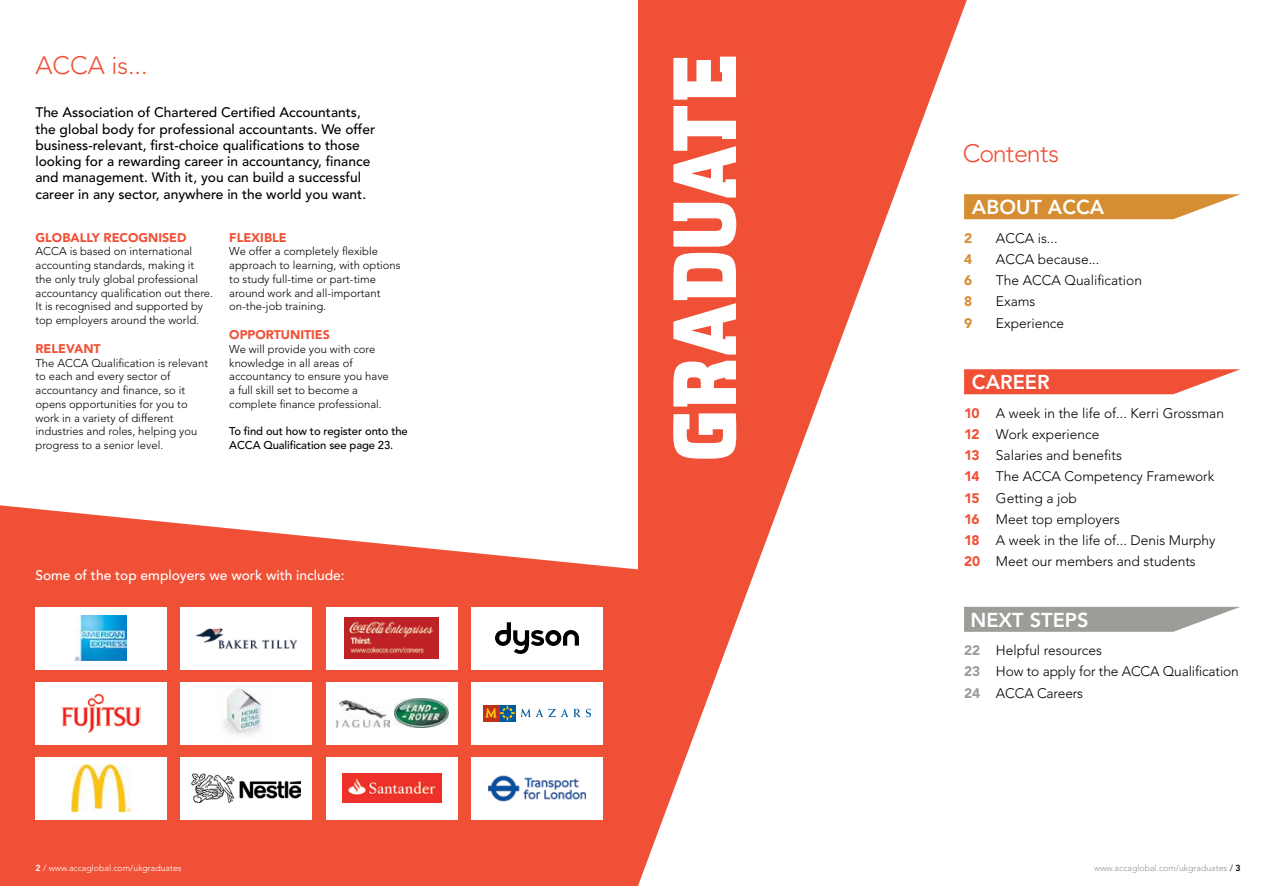
<style>
.page{position:relative;width:1276px;height:886px;background:#fff}
.page>*{position:absolute;margin:0;border:0;box-sizing:border-box;transform-origin:0 0}
.t1{font:85px "Aquarius CG No 8";letter-spacing:-.045em;color:#fff}
.t2{font:300 25px "Avenir LT";color:#f05136}
.t3{font:300 25px "Avenir LT";letter-spacing:-.03em;color:#f05136}
.t4{font:800 20px "Avenir LT";color:#fff}
.t5{font:300 13.75px/21.2px "Avenir LT";color:#000}
.t6{font:500 13.75px/16.2px "Avenir LT";color:#000}
.t7{font:500 13.75px "Avenir LT";color:#fff}
.t8{font:900 13.75px "Avenir LT";color:#d68e32}
.t9{font:900 12.5px "Avenir LT";color:#f05136}
.t10{font:300 11.25px/13.8px "Avenir LT";color:#000}
.t11{font:500 11.25px/13.8px "Avenir LT";letter-spacing:-.01em;color:#000}
.t12{font:300 8.75px "Avenir LT";color:#939598}
.t13{font:300 8.75px "Avenir LT";color:#fff}
.s1{font-weight:800}
.s2{font-weight:900;color:#f05136}
.s3{font-weight:900;color:#9c9d98}
.s4{color:#000}
.s5{font-weight:800;color:#000}
</style>
<div class="page">
<svg style="left:0;top:505px;width:638px;height:381px;background:#f26c55"></svg>
<svg style="left:967px;top:607px;width:273px;height:25px;background:#a8a9a5"></svg>
<svg style="left:967px;top:369px;width:273px;height:25px;background:#f1674f"></svg>
<svg style="left:967px;top:194px;width:273px;height:25px;background:#db9c4c"></svg>
<svg style="left:638px;top:0;width:329px;height:886px"></svg>
<div style="left:35px;top:607px;width:132px;height:62px;background:#fff"></div>
<div style="left:181px;top:607px;width:131px;height:62px;background:#fff"></div>
<div style="left:326px;top:607px;width:131px;height:62px;background:#fff"></div>
<div style="left:471px;top:682px;width:131px;height:62px;background:#fff"></div>
<div style="left:483px;top:705px;width:16px;height:16px;background:#c0311a"></div>
<svg style="left:586px;top:709px;width:5px;height:8px"></svg>
<svg style="left:486px;top:705px;width:29px;height:16px"></svg>
<div style="left:503px;top:709px;width:8px;height:8px;background:#005a9c;border-radius:50%"></div>
<svg style="left:521px;top:709px;width:59px;height:8px"></svg>
<img style="left:76px;top:616px;width:50px;height:44px">
<img style="left:196px;top:628px;width:101px;height:20px">
<div style="left:35px;top:682px;width:132px;height:62px;background:#fff"></div>
<img style="left:62px;top:693px;width:79px;height:40px">
<div style="left:181px;top:682px;width:131px;height:62px;background:#fff"></div>
<img style="left:223px;top:688px;width:40px;height:47px">
<div style="left:326px;top:682px;width:131px;height:62px;background:#fff"></div>
<div style="left:35px;top:757px;width:132px;height:62px;background:#fff"></div>
<img style="left:72px;top:765px;width:58px;height:46px">
<div style="left:181px;top:757px;width:131px;height:62px;background:#fff"></div>
<img style="left:192px;top:773px;width:109px;height:29px">
<div style="left:326px;top:757px;width:131px;height:62px;background:#fff"></div>
<img style="left:342px;top:773px;width:99px;height:29px">
<div style="left:471px;top:757px;width:131px;height:62px;background:#fff"></div>
<img style="left:488px;top:775px;width:98px;height:26px">
<img style="left:344px;top:618px;width:95px;height:40px">
<div style="left:471px;top:607px;width:131px;height:62px;background:#fff"></div>
<svg style="left:495px;top:622px;width:84px;height:32px"></svg>
<img style="left:394px;top:698px;width:54px;height:30px">
<img style="left:335px;top:700px;width:55px;height:28px">
<h2 class="t2" style="left:35px;top:51px;width:114px">ACCA is...</h2>
<p class="t6" style="left:35px;top:105px;width:341px">The Association of Chartered Certified Accountants, the global body for professional accountants. We offer business-relevant, first-choice qualifications to those looking for a rewarding career in accountancy, finance and management. With it, you can build a successful career in any sector, anywhere in the world you want.</p>
<p class="t9" style="left:35px;top:230px;width:153px">GLOBALLY RECOGNISED</p>
<p class="t10" style="left:35px;top:245px;width:179px">ACCA is based on international accounting standards, making it the only truly global professional accountancy qualification out there.<br>It is recognised and supported by top employers around the world.</p>
<p class="t9" style="left:35px;top:341px;width:67px">RELEVANT</p>
<p class="t10" style="left:35px;top:356px;width:174px">The ACCA Qualification is relevant to each and every sector of accountancy and finance, so it opens opportunities for you to work in a variety of different industries and roles, helping you progress to a senior level.</p>
<p class="t9" style="left:229px;top:230px;width:59px">FLEXIBLE</p>
<p class="t10" style="left:229px;top:245px;width:173px">We offer a completely flexible approach to learning, with options to study full-time or part-time around work and all-important on-the-job training.</p>
<p class="t9" style="left:229px;top:327px;width:102px">OPPORTUNITIES</p>
<p class="t10" style="left:229px;top:342px;width:161px">We will provide you with core knowledge in all areas of accountancy to ensure you have a full skill set to become a complete finance professional.</p>
<p class="t11" style="left:229px;top:425px;width:180px">To find out how to register onto the<br>ACCA Qualification see page 23.</p>
<p class="t7" style="left:35px;top:567px;width:311px">Some of the top employers we work with include:</p>
<p class="t13" style="left:35px;top:863px;width:148px"><span class="s1">2</span> / www.accaglobal.com/ukgraduates</p>
<h1 class="t1" style="left:655px;top:463px;width:413px;rotate:-90deg">GRADUATE</h1>
<h2 class="t3" style="left:962px;top:139px;width:98px">Contents</h2>
<h3 class="t4" style="left:972px;top:195px;width:134px">ABOUT ACCA</h3>
<p class="t8" style="left:964px;top:229px;width:10px">2</p>
<p class="t5" style="left:996px;top:227px;width:63px">ACCA is...</p>
<p class="t8" style="left:964px;top:251px;width:10px">4</p>
<p class="t5" style="left:996px;top:249px;width:105px">ACCA because...</p>
<p class="t8" style="left:964px;top:272px;width:10px">6</p>
<p class="t5" style="left:996px;top:270px;width:147px">The ACCA Qualification</p>
<p class="t8" style="left:964px;top:293px;width:10px">8</p>
<p class="t5" style="left:996px;top:291px;width:41px">Exams</p>
<p class="t8" style="left:964px;top:314px;width:10px">9</p>
<p class="t5" style="left:996px;top:312px;width:70px">Experience</p>
<h3 class="t4" style="left:972px;top:370px;width:79px">CAREER</h3>
<p class="t5" style="left:964px;top:402px;width:261px"><span class="s2">10</span> A week in the life of... Kerri Grossman<br><span class="s2">12</span> Work experience<br><span class="s2">13</span> Salaries and benefits<br><span class="s2">14</span> The ACCA Competency Framework<br><span class="s2">15</span> Getting a job<br><span class="s2">16</span> Meet top employers<br><span class="s2">18</span> A week in the life of... Denis Murphy<br><span class="s2">20</span> Meet our members and students</p>
<h3 class="t4" style="left:970px;top:608px;width:120px">NEXT STEPS</h3>
<p class="t5" style="left:964px;top:640px;width:276px"><span class="s3">22</span> Helpful resources<br><span class="s3">23</span> How to apply for the ACCA Qualification<br><span class="s3">24</span> ACCA Careers</p>
<p class="t12" style="left:1094px;top:863px;width:148px">www.accaglobal.com/ukgraduates <span class="s4">/</span> <span class="s5">3</span></p>
</div>
